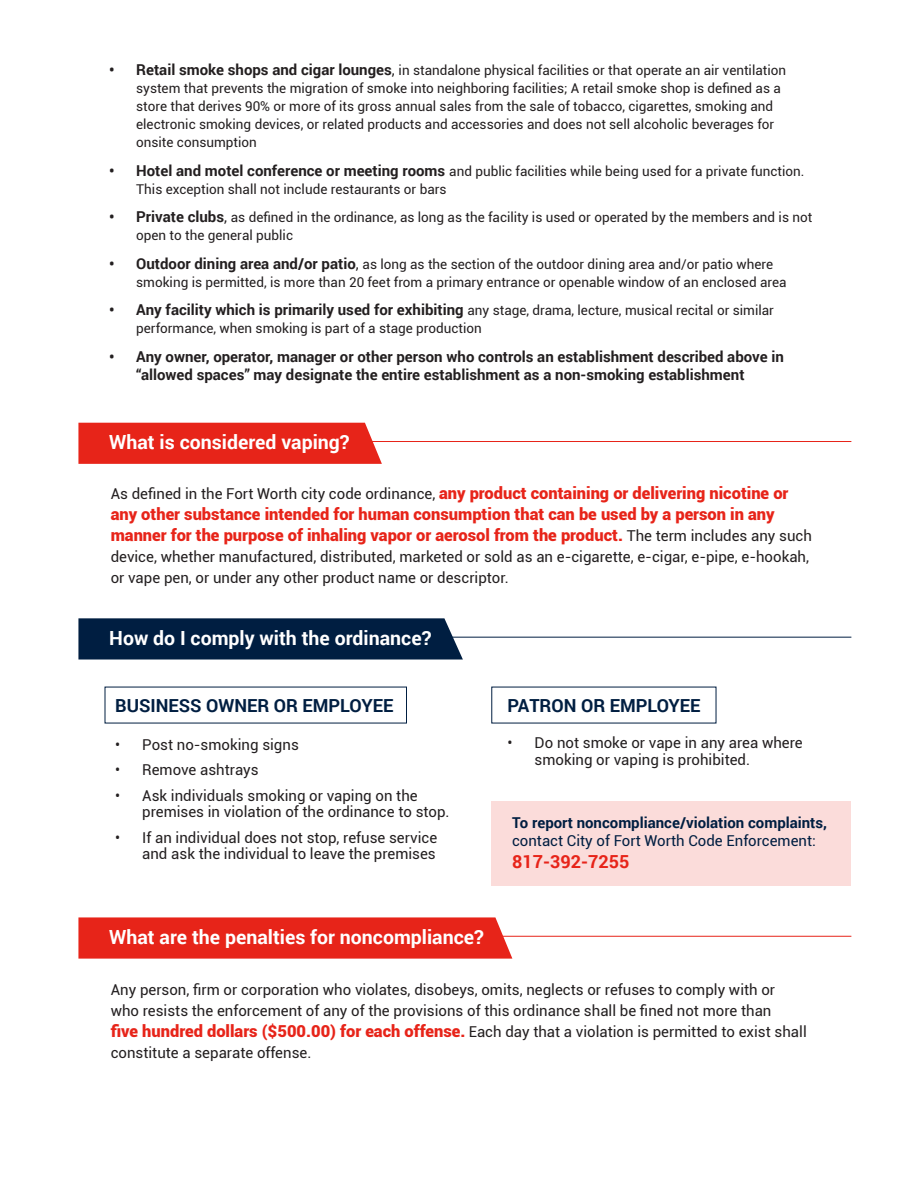
<style>
.page{position:relative;width:918px;height:1188px;background:#fff}
.page>*{position:absolute;margin:0;border:0;box-sizing:border-box;transform-origin:0 0}
.t1{font:700 19.5px "Roboto";color:#fff}
.t2{font:700 18px "Roboto";color:#001e41}
.t3{font:700 18px "Roboto";color:#e72419}
.t4{font:900 16.5px/21px "Roboto";color:#e72419}
.t5{font:15px/16.5px "Roboto";color:#231f20}
.t6{font:700 15px/18px "Roboto";color:#231f20}
.t7{font:700 15px "Roboto";color:#001e41}
.t8{font:15px "Roboto";color:#001e41}
.t9{font:13.5px/18px "Roboto";color:#231f20}
.s1{font-weight:700;font-size:15px}
.s2{font-size:15px}
.s3{font-weight:400;font-size:15px;color:#231f20}
.s4{font-weight:900;font-size:16.5px;color:#e72419}
</style>
<div class="page">
<hr style="left:301px;top:637px;width:550px;height:1px;background:#001e41">
<hr style="left:301px;top:441px;width:550px;height:1px;background:#e72419">
<hr style="left:301px;top:936px;width:550px;height:1px;background:#e72419">
<svg style="left:78px;top:618px;width:385px;height:42px;background:#0b2749"></svg>
<div style="left:78px;top:423px;width:304px;height:41px;background:#e72419"></div>
<svg style="left:78px;top:917px;width:434px;height:42px;background:#e72c21"></svg>
<div style="left:491px;top:801px;width:360px;height:85px;background:#fbdcda"></div>
<p class="t9" style="left:136px;top:61px;width:651px;text-indent:-27px"><span class="s1">• Retail smoke shops and cigar lounges</span><span class="s2">,</span> in standalone physical facilities or that operate an air ventilation system that prevents the migration of smoke into neighboring facilities; A retail smoke shop is defined as a store that derives 90% or more of its gross annual sales from the sale of tobacco, cigarettes, smoking and electronic smoking devices, or related products and accessories and does not sell alcoholic beverages for onsite consumption</p>
<p class="t9" style="left:136px;top:161px;width:670px;text-indent:-27px"><span class="s1">• Hotel and motel conference or meeting rooms</span> and public facilities while being used for a private function.<br>This exception shall not include restaurants or bars</p>
<p class="t9" style="left:136px;top:208px;width:678px;text-indent:-27px"><span class="s1">• Private clubs</span><span class="s2">,</span> as defined in the ordinance, as long as the facility is used or operated by the members and is not open to the general public</p>
<p class="t9" style="left:136px;top:254px;width:652px;text-indent:-27px"><span class="s1">• Outdoor dining area and/or patio</span><span class="s2">,</span> as long as the section of the outdoor dining area and/or patio where smoking is permitted, is more than 20 feet from a primary entrance or openable window of an enclosed area</p>
<p class="t9" style="left:136px;top:301px;width:639px;text-indent:-27px"><span class="s1">• Any facility which is primarily used for exhibiting</span> any stage, drama, lecture, musical recital or similar performance, when smoking is part of a stage production</p>
<p class="t6" style="left:136px;top:347px;width:649px;text-indent:-27px">• Any owner, operator, manager or other person who controls an establishment described above in “allowed spaces” may designate the entire establishment as a non-smoking establishment</p>
<p class="t1" style="left:109px;top:429px;width:242px">What is considered vaping?</p>
<p class="t4" style="left:111px;top:482px;width:703px"><span class="s3">As defined in the Fort Worth city code ordinance,</span> any product containing or delivering nicotine or any other substance intended for human consumption that can be used by a person in any manner for the purpose of inhaling vapor or aerosol from the product. <span class="s3">The term includes any such</span></p>
<p class="t5" style="left:111px;top:546px;width:700px;line-height:21px">device, whether manufactured, distributed, marketed or sold as an e-cigarette, e-cigar, e-pipe, e-hookah, or vape pen, or under any other product name or descriptor.</p>
<p class="t1" style="left:109px;top:624px;width:324px">How do I comply with the ordinance?</p>
<p class="t2" style="left:115px;top:693px;width:280px">BUSINESS OWNER OR EMPLOYEE</p>
<p class="t2" style="left:508px;top:693px;width:195px">PATRON OR EMPLOYEE</p>
<p class="t5" style="left:115px;top:735px;width:185px">• Post no-smoking signs</p>
<p class="t5" style="left:115px;top:761px;width:145px">• Remove ashtrays</p>
<p class="t5" style="left:142px;top:786px;width:309px;text-indent:-27px">• Ask individuals smoking or vaping on the premises in violation of the ordinance to stop.</p>
<p class="t5" style="left:115px;top:828px;width:324px;text-align:right">• If an individual does not stop, refuse service and ask the individual to leave the premises</p>
<p class="t5" style="left:535px;top:734px;width:270px;text-indent:-27px">• Do not smoke or vape in any area where smoking or vaping is prohibited.</p>
<p class="t7" style="left:512px;top:812px;width:317px">To report noncompliance/violation complaints,</p>
<p class="t8" style="left:512px;top:830px;width:305px">contact City of Fort Worth Code Enforcement:</p>
<p class="t3" style="left:512px;top:849px;width:119px">817-392-7255</p>
<p class="t1" style="left:109px;top:924px;width:376px">What are the penalties for noncompliance?</p>
<p class="t5" style="left:111px;top:981px;width:666px">Any person, firm or corporation who violates, disobeys, omits, neglects or refuses to comply with or</p>
<p class="t5" style="left:111px;top:1002px;width:662px">who resists the enforcement of any of the provisions of this ordinance shall be fined not more than</p>
<p class="t5" style="left:111px;top:1023px;width:698px"><span class="s4">five hundred dollars ($500.00) for each offense.</span> Each day that a violation is permitted to exist shall</p>
<p class="t5" style="left:111px;top:1044px;width:202px">constitute a separate offense.</p>
</div>
